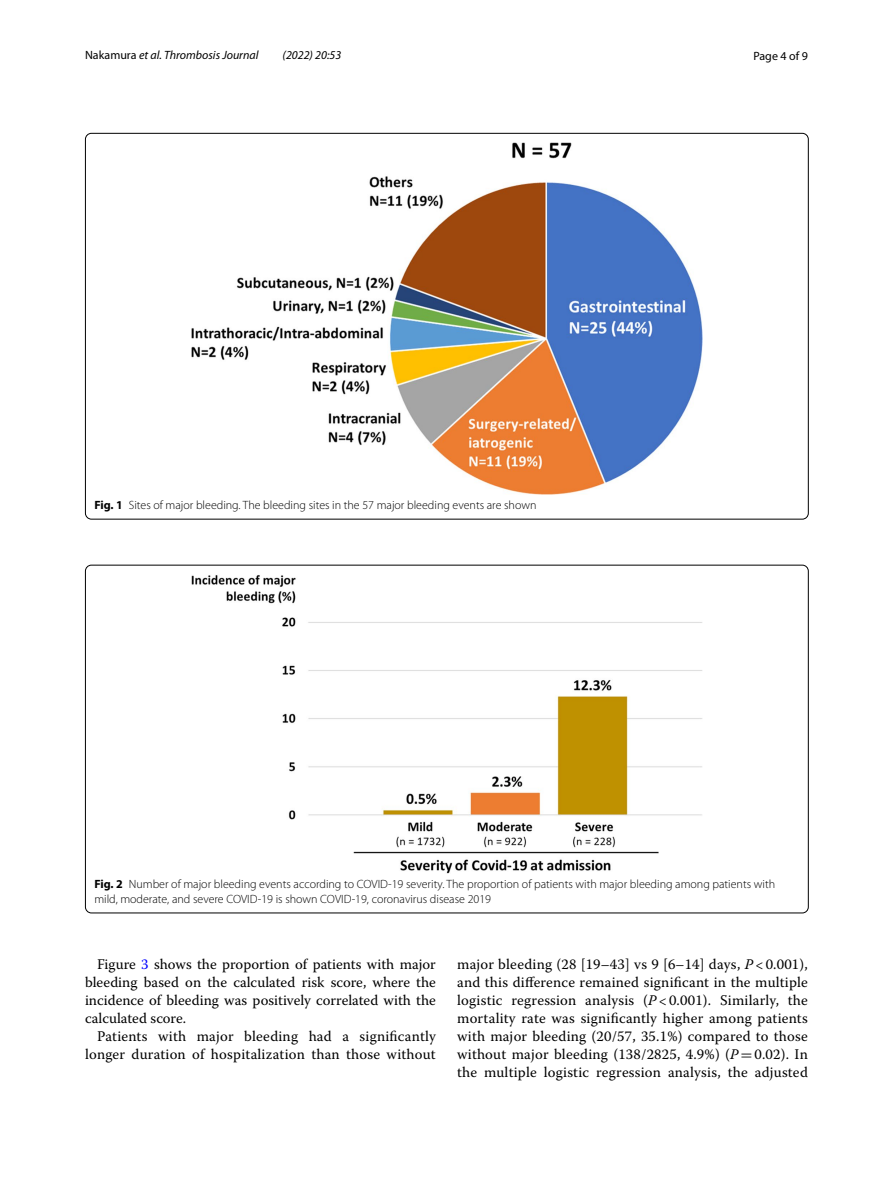
<style>
.page{position:relative;width:893px;height:1187px;background:#fff}
.page>*{position:absolute;margin:0;border:0;box-sizing:border-box;transform-origin:0 0}
.t1{font:14.7px/18px "Warnock Pro";letter-spacing:.015em;color:#000;text-align:justify}
.t2{font:300 12px/15px "Myriad Pro";color:#000}
.t3{font:italic 12px "Myriad Pro";color:#000}
.t4{font:12px "Myriad Pro";color:#000}
.s1{font-style:normal}
.s2{font-weight:700}
.s3{color:#00f}
.s4{font-style:italic}
.s5{font-family:"MTSY"}
</style>
<div class="page">
<img style="left:192px;top:142px;width:510px;height:352px">
<img style="left:192px;top:575px;width:510px;height:298px">
<p class="t3" style="left:85px;top:48px;width:175px"><span class="s1">Nakamura</span> et al. Thrombosis Journal</p>
<p class="t3" style="left:283px;top:48px;width:60px">(2022) 20:53</p>
<p class="t4" style="left:753px;top:48px;width:56px">Page 4 of 9</p>
<p class="t2" style="left:94px;top:498px;width:444px"><span class="s2">Fig. 1</span> Sites of major bleeding. The bleeding sites in the 57 major bleeding events are shown</p>
<p class="t2" style="left:94px;top:877px;width:682px"><span class="s2">Fig. 2</span> Number of major bleeding events according to COVID-19 severity. The proportion of patients with major bleeding among patients with mild, moderate, and severe COVID-19 is shown COVID-19, coronavirus disease 2019</p>
<p class="t1" style="left:85px;top:954px;width:352px;text-indent:12px">Figure <span class="s3">3</span> shows the proportion of patients with major bleeding based on the calculated risk score, where the incidence of bleeding was positively correlated with the calculated score.</p>
<p class="t1" style="left:85px;top:1026px;width:352px;text-align:right">Patients with major bleeding had a significantly longer duration of hospitalization than those without</p>
<p class="t1" style="left:457px;top:954px;width:352px">major bleeding (28 [19–43] vs 9 [6–14] days, <span class="s4">P</span> &lt; 0.001), and this difference remained significant in the multiple logistic regression analysis (<span class="s4">P</span> &lt; 0.001). Similarly, the mortality rate was significantly higher among patients with major bleeding (20/57, 35.1%) compared to those without major bleeding (138/2825, 4.9%) (<span class="s4">P</span><span class="s5">=</span>0.02). In the multiple logistic regression analysis, the adjusted</p>
</div>
